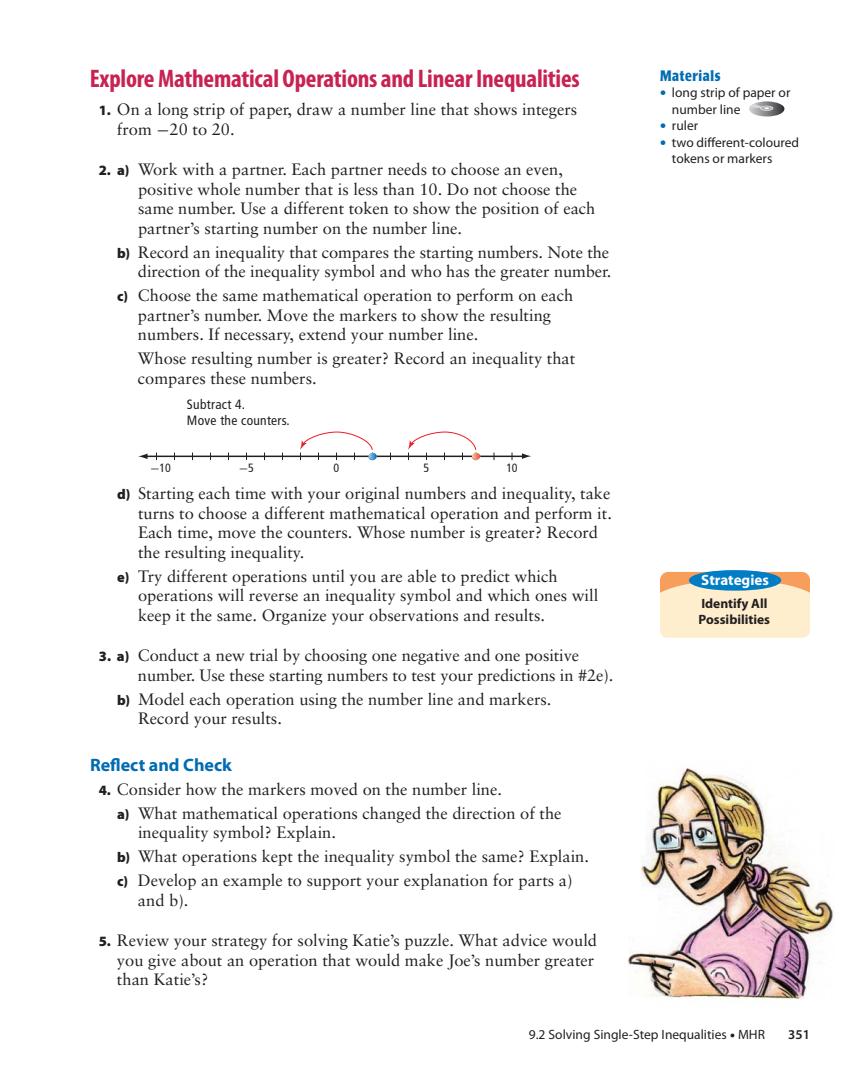
<style>
.page{position:relative;width:864px;height:1080px;background:#fff}
.page>*{position:absolute;margin:0;border:0;box-sizing:border-box;transform-origin:0 0}
.t1{font:700 condensed 25.5px "Myriad Pro";letter-spacing:-.01em;color:#c82254}
.t2{font:700 18px "Myriad Pro";color:#006cb2}
.t3{font:16.5px/19.5px "Sabon";color:#231f20}
.t4{font:700 15px "Myriad Pro";color:#fff}
.t5{font:700 15px "Poppl Laudatio";letter-spacing:.05em;color:#006cb2;scale:.8 1}
.t6{font:13.5px/16.5px "Myriad Pro";color:#231f20}
.t7{font:condensed 13.5px/16.2px "Frutiger";letter-spacing:.02em;color:#231f20}
.t8{font:700 13.5px/16.5px "Myriad Pro";color:#231f20}
.t9{font:600 13.5px "Myriad Pro";color:#231f20}
.t10{font:condensed 12px "Frutiger";color:#231f20}
.t11{font:12px "Uni Math";color:#231f20}
.s1{font-family:"Myriad Pro";font-weight:900;font-size:14.25px}
.s2{font-family:"Uni Math"}
.s3{font-family:"Uni Math";font-stretch:normal}
.s4{font-family:"Frutiger";font-stretch:condensed}
.s5{font-weight:900;font-size:16.5px;color:#006cb2}
.s6{font-weight:900}
</style>
<div class="page">
<hr style="left:146px;top:456px;width:377px;height:1px;background:#231f20">
<svg style="left:522px;top:453px;width:9px;height:6px"></svg>
<svg style="left:138px;top:453px;width:10px;height:6px"></svg>
<svg style="left:408px;top:431px;width:72px;height:29px"></svg>
<svg style="left:300px;top:431px;width:77px;height:29px"></svg>
<svg style="left:749px;top:101px;width:35px;height:16px"></svg>
<div style="left:760px;top:106px;width:13px;height:5px;background:#d3d4d5;border-radius:50%"></div>
<svg style="left:761px;top:106px;width:12px;height:4px"></svg>
<svg style="left:749px;top:104px;width:20px;height:5px"></svg>
<div style="left:660px;top:576px;width:150px;height:62px;background:#ffeece;border-radius:8px"></div>
<svg style="left:660px;top:572px;width:150px;height:21px"></svg>
<div style="left:689px;top:570px;width:92px;height:21px;background:#007dc5;border-radius:50%"></div>
<img style="left:628px;top:767px;width:206px;height:233px">
<h1 class="t1" style="left:90px;top:62px;width:491px">Explore Mathematical Operations and Linear Inequalities</h1>
<p class="t3" style="left:117px;top:99px;width:462px;text-indent:-18px"><span class="s1">1.</span> On a long strip of paper, draw a number line that shows integers from <span class="s2">-</span>20 to 20.</p>
<p class="t3" style="left:138px;top:159px;width:459px;text-indent:-39px"><span class="s1">2. a)</span> Work with a partner. Each partner needs to choose an even, positive whole number that is less than 10. Do not choose the same number. Use a different token to show the position of each partner’s starting number on the number line.</p>
<p class="t3" style="left:117px;top:242px;width:496px;text-align:right"><span class="s1">b)</span> Record an inequality that compares the starting numbers. Note the direction of the inequality symbol and who has the greater number.</p>
<p class="t3" style="left:138px;top:285px;width:437px;text-indent:-21px"><span class="s1">c)</span> Choose the same mathematical operation to perform on each partner’s number. Move the markers to show the resulting numbers. If necessary, extend your number line.</p>
<p class="t3" style="left:138px;top:348px;width:439px">Whose resulting number is greater? Record an inequality that compares these numbers.</p>
<p class="t7" style="left:187px;top:396px;width:104px">Subtract 4.<br>Move the counters.</p>
<p class="t10" style="left:150px;top:461px;width:22px"><span class="s3">-</span>10</p>
<p class="t11" style="left:239px;top:461px;width:17px">-<span class="s4">5</span></p>
<p class="t10" style="left:334px;top:461px;width:7px">0</p>
<p class="t10" style="left:424px;top:461px;width:7px">5</p>
<p class="t10" style="left:506px;top:461px;width:13px">10</p>
<p class="t3" style="left:138px;top:483px;width:475px;text-indent:-21px"><span class="s1">d)</span> Starting each time with your original numbers and inequality, take turns to choose a different mathematical operation and perform it.<br>Each time, move the counters. Whose number is greater? Record the resulting inequality.</p>
<p class="t3" style="left:138px;top:566px;width:462px;text-indent:-21px"><span class="s1">e)</span> Try different operations until you are able to predict which operations will reverse an inequality symbol and which ones will keep it the same. Organize your observations and results.</p>
<p class="t3" style="left:138px;top:645px;width:477px;text-indent:-39px"><span class="s1">3. a)</span> Conduct a new trial by choosing one negative and one positive number. Use these starting numbers to test your predictions in #2e).</p>
<p class="t3" style="left:138px;top:689px;width:415px;text-indent:-21px"><span class="s1">b)</span> Model each operation using the number line and markers.<br>Record your results.</p>
<p class="t2" style="left:90px;top:753px;width:143px">Reflect and Check</p>
<p class="t3" style="left:117px;top:777px;width:446px;line-height:24px;text-indent:-18px"><span class="s1">4.</span> Consider how the markers moved on the number line.<br><span class="s1">a)</span> What mathematical operations changed the direction of the</p>
<p class="t3" style="left:117px;top:820px;width:474px;line-height:24px;text-indent:21px">inequality symbol? Explain.<br><span class="s1">b)</span> What operations kept the inequality symbol the same? Explain. <span class="s1">c)</span> Develop an example to support your explanation for parts a)</p>
<p class="t3" style="left:138px;top:890px;width:52px">and b).</p>
<p class="t3" style="left:117px;top:930px;width:482px;text-indent:-18px"><span class="s1">5.</span> Review your strategy for solving Katie’s puzzle. What advice would you give about an operation that would make Joe’s number greater than Katie’s?</p>
<p class="t5" style="left:660px;top:67px;width:77px">Materials</p>
<p class="t6" style="left:672px;top:84px;width:120px;text-indent:-12px"><span class="s5">•</span> long strip of paper or number line</p>
<p class="t6" style="left:660px;top:117px;width:40px"><span class="s5">•</span> ruler</p>
<p class="t6" style="left:672px;top:134px;width:129px;text-indent:-12px"><span class="s5">•</span> two different-coloured tokens or markers</p>
<p class="t4" style="left:701px;top:571px;width:69px">Strategies</p>
<p class="t8" style="left:699px;top:595px;width:73px">Identify All<br>Possibilities</p>
<p class="t6" style="left:529px;top:1026px;width:238px">9.2 Solving Single-Step Inequalities <span class="s6">•</span> MHR</p>
<p class="t9" style="left:788px;top:1026px;width:23px">351</p>
</div>
